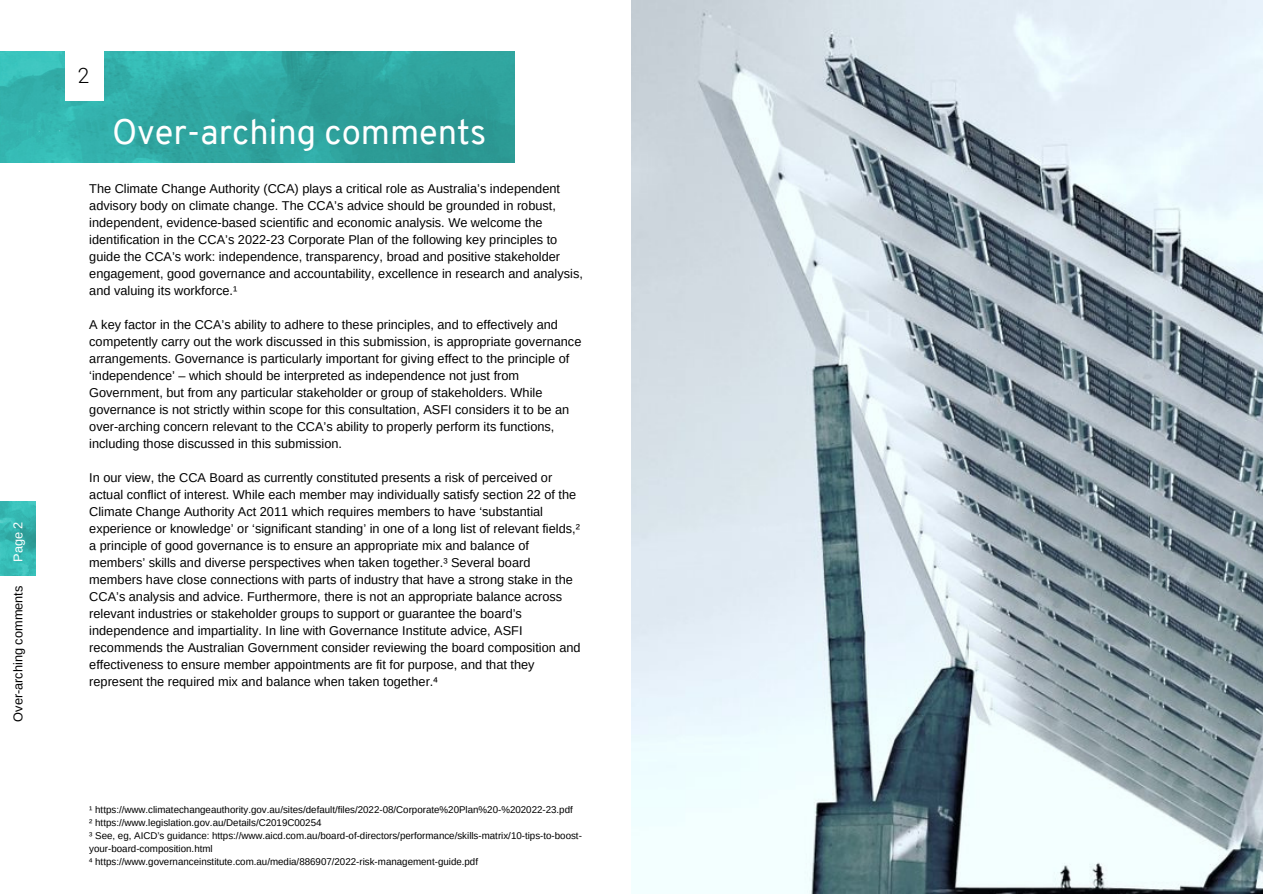
<style>
.page{position:relative;width:1263px;height:894px;background:#fff}
.page>*{position:absolute;margin:0;border:0;box-sizing:border-box;transform-origin:0 0}
.t1{font:34.5px "Overpass";color:#fff}
.t2{font:300 21px "Roboto Mono";color:#000}
.t3{font:12.75px/17px "Arimo";color:#000}
.t4{font:12.75px "Arimo";color:#fff}
.t5{font:9.75px/13px "Arimo";color:#000}
</style>
<div class="page">
<img style="left:0;top:501px;width:36px;height:74px">
<img style="left:0;top:52px;width:514px;height:110px">
<div style="left:65px;top:52px;width:38px;height:49px;background:#fff"></div>
<img style="left:631px;top:0;width:632px;height:893px">
<p class="t4" style="left:11px;top:561px;width:42px;rotate:-90deg">Page 2</p>
<p class="t3" style="left:9px;top:721px;width:137px;rotate:-90deg">Over-arching comments</p>
<p class="t2" style="left:78px;top:61px;width:14px">2</p>
<p class="t1" style="left:112px;top:118px;width:376px">Over-arching comments</p>
<p class="t3" style="left:89px;top:180px;width:495px">The Climate Change Authority (CCA) plays a critical role as Australia’s independent advisory body on climate change. The CCA’s advice should be grounded in robust, independent, evidence-based scientific and economic analysis. We welcome the identification in the CCA’s 2022-23 Corporate Plan of the following key principles to guide the CCA’s work: independence, transparency, broad and positive stakeholder engagement, good governance and accountability, excellence in research and analysis, and valuing its workforce.¹</p>
<p class="t3" style="left:89px;top:316px;width:494px">A key factor in the CCA’s ability to adhere to these principles, and to effectively and competently carry out the work discussed in this submission, is appropriate governance arrangements. Governance is particularly important for giving effect to the principle of ‘independence’ – which should be interpreted as independence not just from Government, but from any particular stakeholder or group of stakeholders. While governance is not strictly within scope for this consultation, ASFI considers it to be an over-arching concern relevant to the CCA’s ability to properly perform its functions, including those discussed in this submission.</p>
<p class="t3" style="left:89px;top:469px;width:493px">In our view, the CCA Board as currently constituted presents a risk of perceived or actual conflict of interest. While each member may individually satisfy section 22 of the Climate Change Authority Act 2011 which requires members to have ‘substantial experience or knowledge’ or ‘significant standing’ in one of a long list of relevant fields,² a principle of good governance is to ensure an appropriate mix and balance of members’ skills and diverse perspectives when taken together.³ Several board members have close connections with parts of industry that have a strong stake in the CCA’s analysis and advice. Furthermore, there is not an appropriate balance across relevant industries or stakeholder groups to support or guarantee the board’s independence and impartiality. In line with Governance Institute advice, ASFI recommends the Australian Government consider reviewing the board composition and effectiveness to ensure member appointments are fit for purpose, and that they represent the required mix and balance when taken together.⁴</p>
<p class="t5" style="left:89px;top:802px;width:485px">¹ https://www.climatechangeauthority.gov.au/sites/default/files/2022-08/Corporate%20Plan%20-%202022-23.pdf</p>
<p class="t5" style="left:89px;top:815px;width:234px">² https://www.legislation.gov.au/Details/C2019C00254</p>
<p class="t5" style="left:89px;top:828px;width:494px">³ See, eg, AICD’s guidance: https://www.aicd.com.au/board-of-directors/performance/skills-matrix/10-tips-to-boost&shy;your-board-composition.html</p>
<p class="t5" style="left:89px;top:854px;width:390px">⁴ https://www.governanceinstitute.com.au/media/886907/2022-risk-management-guide.pdf</p>
</div>
